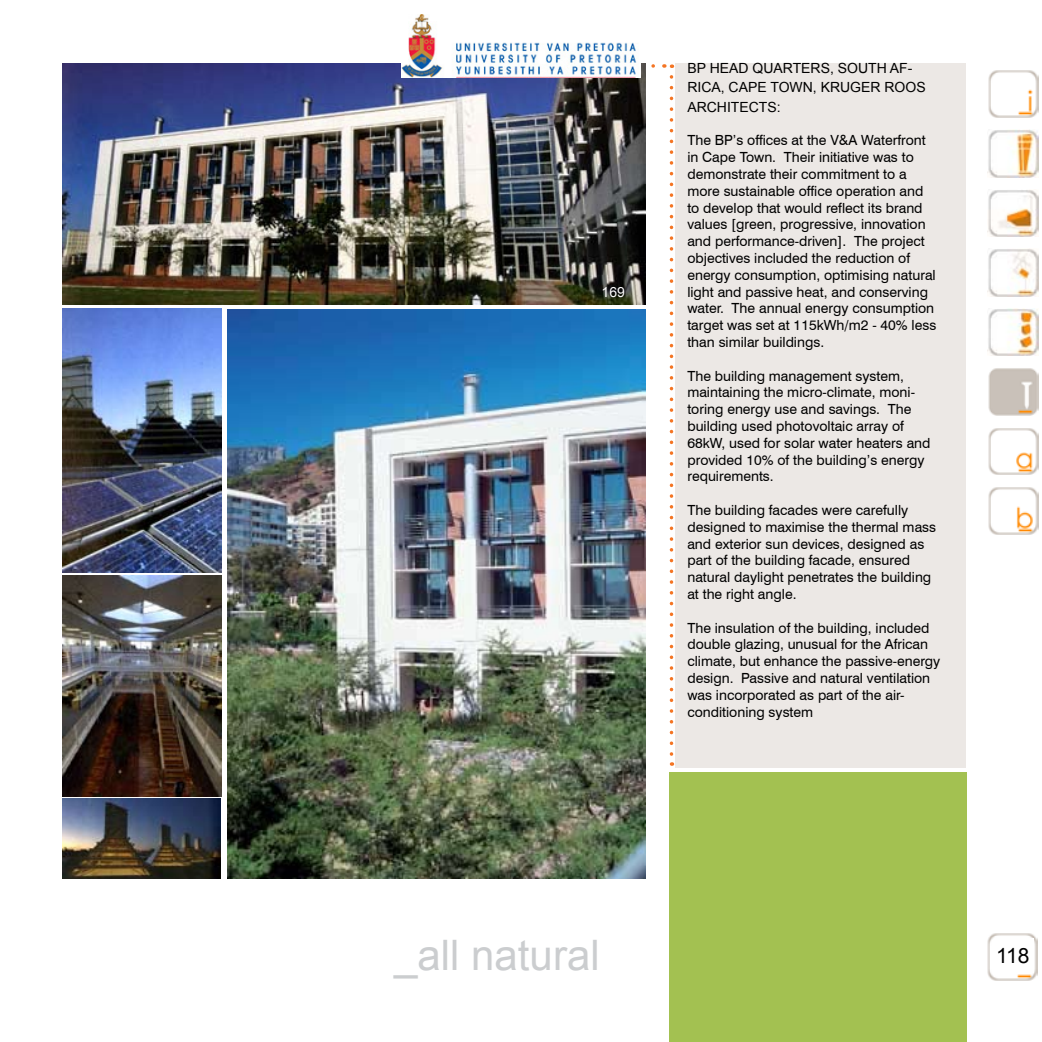
<style>
.page{position:relative;width:1042px;height:1042px;background:#fff}
.page>*{position:absolute;margin:0;border:0;box-sizing:border-box;transform-origin:0 0}
.t1{font:42px "Arial";color:#cbcdcf}
.t2{font:21px "Arial";color:#000}
.t3{font:14px/16.8px "Swiss 721 BT";color:#000}
.t4{font:14px/19.2px "Arial";color:#000}
.t5{font:14px "Arial";color:#fff}
</style>
<div class="page">
<img style="left:988px;top:70px;width:50px;height:48px">
<img style="left:987px;top:130px;width:51px;height:47px">
<img style="left:987px;top:190px;width:51px;height:47px">
<img style="left:987px;top:249px;width:51px;height:47px">
<img style="left:987px;top:308px;width:51px;height:48px">
<img style="left:988px;top:368px;width:50px;height:47px">
<img style="left:988px;top:428px;width:50px;height:47px">
<img style="left:988px;top:487px;width:50px;height:47px">
<img style="left:987px;top:933px;width:51px;height:47px">
<div style="left:995px;top:938px;width:38px;height:33px;background:#fff"></div>
<div style="left:675px;top:63px;width:291px;height:704px;background:#ece8e5"></div>
<div style="left:669px;top:772px;width:297px;height:270px;background:#a3c151"></div>
<svg style="left:670px;top:77px;width:3px;height:689px"></svg>
<img style="left:62px;top:63px;width:583px;height:241px">
<img style="left:62px;top:309px;width:160px;height:263px">
<img style="left:227px;top:310px;width:418px;height:568px">
<img style="left:62px;top:575px;width:159px;height:221px">
<img style="left:62px;top:799px;width:158px;height:79px">
<img style="left:402px;top:14px;width:239px;height:64px">
<p class="t5" style="left:601px;top:282px;width:25px">169</p>
<p class="t4" style="left:687px;top:59px;width:240px">BP HEAD QUARTERS, SOUTH AF-<br>RICA, CAPE TOWN, KRUGER ROOS<br>ARCHITECTS:</p>
<p class="t3" style="left:687px;top:132px;width:250px">The BP’s offices at the V&amp;A Waterfront in Cape Town. Their initiative was to demonstrate their commitment to a more sustainable office operation and to develop that would reflect its brand values [green, progressive, innovation and performance-driven]. The project objectives included the reduction of energy consumption, optimising natural light and passive heat, and conserving water. The annual energy consumption target was set at 115kWh/m2 - 40% less than similar buildings.</p>
<p class="t3" style="left:687px;top:367px;width:245px">The building management system, maintaining the micro-climate, moni&shy;toring energy use and savings. The building used photovoltaic array of 68kW, used for solar water heaters and provided 10% of the building’s energy requirements.</p>
<p class="t3" style="left:687px;top:501px;width:250px">The building facades were carefully designed to maximise the thermal mass and exterior sun devices, designed as part of the building facade, ensured natural daylight penetrates the building at the right angle.</p>
<p class="t3" style="left:687px;top:619px;width:254px">The insulation of the building, included double glazing, unusual for the African climate, but enhance the passive-energy design. Passive and natural ventilation was incorporated as part of the air&shy;conditioning system</p>
<h1 class="t1" style="left:394px;top:927px;width:207px">_all natural</h1>
<h2 class="t2" style="left:996px;top:942px;width:35px">118</h2>
<h2 class="t2" style="left:996px;top:945px;width:37px">002</h2>
</div>
